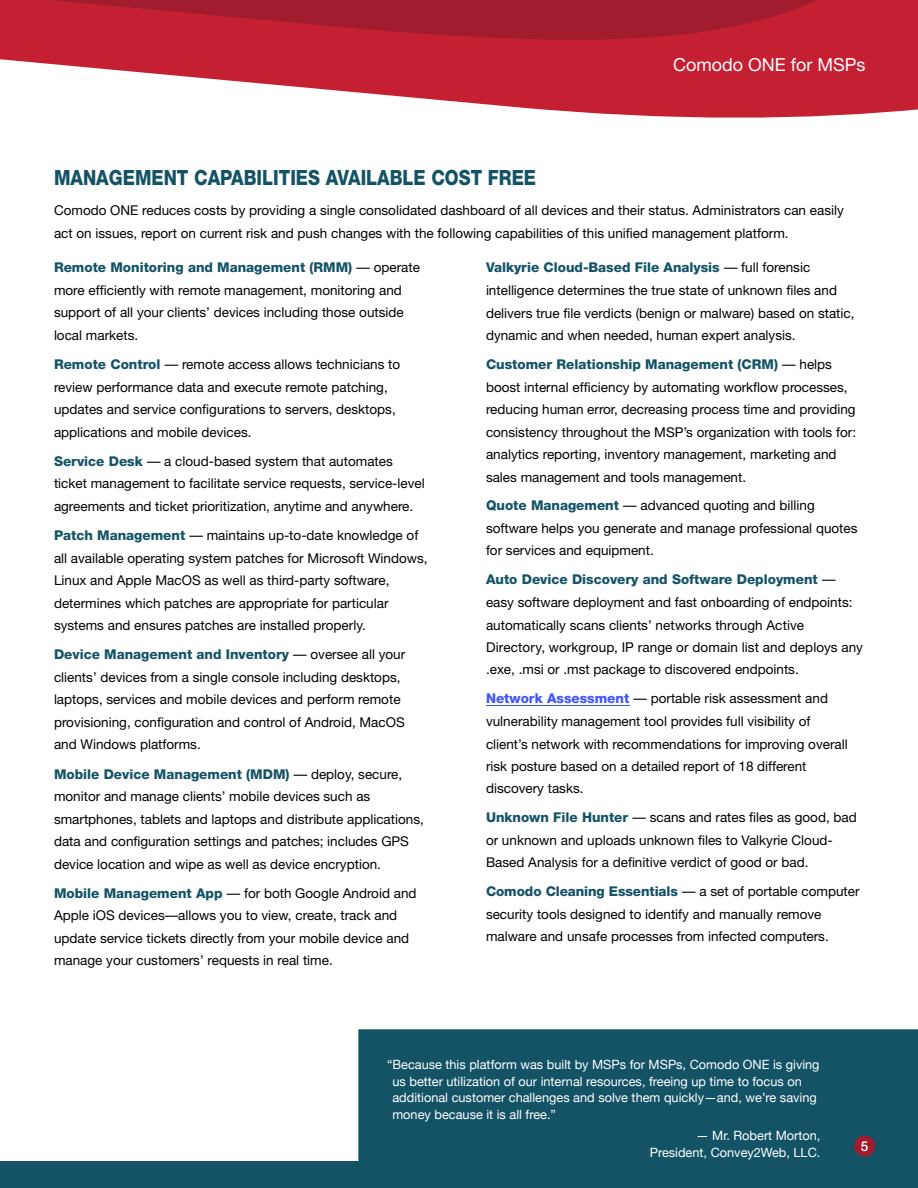
<style>
.page{position:relative;width:918px;height:1188px;background:#fff}
.page>*{position:absolute;margin:0;border:0;box-sizing:border-box;transform-origin:0 0}
.t1{font:800 21px "Helvetica Neue";color:#145366;scale:.85 1}
.t2{font:18px "Helvetica Neue";color:#fff}
.t3{font:13.5px/22.5px "Helvetica Neue";color:#000}
.t4{font:500 13.5px "Helvetica Neue";color:#fff}
.t5{font:12.75px/16.5px "Helvetica Neue";color:#fff}
.s1{font-weight:800;color:#145366}
.s2{font-weight:800;color:#4055ff}
</style>
<div class="page">
<svg style="left:0;top:1029px;width:918px;height:159px;fill:#145366"></svg>
<svg style="left:0;top:44px;width:918px;height:74px;fill:#c42032"></svg>
<svg style="left:0;top:0;width:918px;height:44px;background:#b31e30"></svg>
<hr style="left:378px;top:0;width:384px;height:1px;background:#a11d2e">
<hr style="left:486px;top:705px;width:143px;height:1px;background:#4055ff">
<div style="left:854px;top:1136px;width:21px;height:21px;background:#a11c2e;border-radius:50%"></div>
<h2 class="t2" style="left:673px;top:54px;width:194px">Comodo ONE for MSPs</h2>
<h1 class="t1" style="left:54px;top:165px;width:569px">MANAGEMENT CAPABILITIES AVAILABLE COST FREE</h1>
<p class="t3" style="left:54px;top:199px;width:791px">Comodo ONE reduces costs by providing a single consolidated dashboard of all devices and their status. Administrators can easily act on issues, report on current risk and push changes with the following capabilities of this unified management platform.</p>
<p class="t3" style="left:486px;top:256px;width:370px"><span class="s1">Valkyrie Cloud-Based File Analysis</span> — full forensic intelligence determines the true state of unknown files and delivers true file verdicts (benign or malware) based on static, dynamic and when needed, human expert analysis.</p>
<p class="t3" style="left:486px;top:353px;width:372px"><span class="s1">Customer Relationship Management (CRM)</span> — helps boost internal efficiency by automating workflow processes, reducing human error, decreasing process time and providing consistency throughout the MSP’s organization with tools for: analytics reporting, inventory management, marketing and sales management and tools management.</p>
<p class="t3" style="left:486px;top:494px;width:373px"><span class="s1">Quote Management</span> — advanced quoting and billing software helps you generate and manage professional quotes for services and equipment.</p>
<p class="t3" style="left:486px;top:568px;width:379px"><span class="s1">Auto Device Discovery and Software Deployment</span> — easy software deployment and fast onboarding of endpoints: automatically scans clients’ networks through Active Directory, workgroup, IP range or domain list and deploys any .exe, .msi or .mst package to discovered endpoints.</p>
<p class="t3" style="left:486px;top:687px;width:363px"><span class="s2">Network Assessment</span> — portable risk assessment and vulnerability management tool provides full visibility of client’s network with recommendations for improving overall risk posture based on a detailed report of 18 different discovery tasks.</p>
<p class="t3" style="left:486px;top:806px;width:372px"><span class="s1">Unknown File Hunter</span> — scans and rates files as good, bad or unknown and uploads unknown files to Valkyrie Cloud-<br>Based Analysis for a definitive verdict of good or bad.</p>
<p class="t3" style="left:486px;top:880px;width:375px"><span class="s1">Comodo Cleaning Essentials</span> — a set of portable computer security tools designed to identify and manually remove malware and unsafe processes from infected computers.</p>
<p class="t3" style="left:54px;top:256px;width:368px"><span class="s1">Remote Monitoring and Management (RMM)</span> — operate more efficiently with remote management, monitoring and support of all your clients’ devices including those outside local markets.</p>
<p class="t3" style="left:54px;top:353px;width:348px"><span class="s1">Remote Control</span> — remote access allows technicians to review performance data and execute remote patching, updates and service configurations to servers, desktops, applications and mobile devices.</p>
<p class="t3" style="left:54px;top:450px;width:372px"><span class="s1">Service Desk</span> — a cloud-based system that automates ticket management to facilitate service requests, service-level agreements and ticket prioritization, anytime and anywhere.</p>
<p class="t3" style="left:54px;top:524px;width:375px"><span class="s1">Patch Management</span> — maintains up-to-date knowledge of all available operating system patches for Microsoft Windows, Linux and Apple MacOS as well as third-party software, determines which patches are appropriate for particular systems and ensures patches are installed properly.</p>
<p class="t3" style="left:54px;top:643px;width:353px"><span class="s1">Device Management and Inventory</span> — oversee all your clients’ devices from a single console including desktops, laptops, services and mobile devices and perform remote provisioning, configuration and control of Android, MacOS and Windows platforms.</p>
<p class="t3" style="left:54px;top:762px;width:371px"><span class="s1">Mobile Device Management (MDM)</span> — deploy, secure, monitor and manage clients’ mobile devices such as smartphones, tablets and laptops and distribute applications, data and configuration settings and patches; includes GPS device location and wipe as well as device encryption.</p>
<p class="t3" style="left:54px;top:882px;width:364px"><span class="s1">Mobile Management App</span> — for both Google Android and Apple iOS devices—allows you to view, create, track and update service tickets directly from your mobile device and manage your customers’ requests in real time.</p>
<p class="t5" style="left:392px;top:1055px;width:429px;text-indent:-5px">“Because this platform was built by MSPs for MSPs, Comodo ONE is giving us better utilization of our internal resources, freeing up time to focus on additional customer challenges and solve them quickly—and, we’re saving money because it is all free.”</p>
<p class="t5" style="left:650px;top:1127px;width:172px;text-align:right">— Mr. Robert Morton,<br>President, Convey2Web, LLC.</p>
<p class="t4" style="left:861px;top:1135px;width:9px">5</p>
</div>
